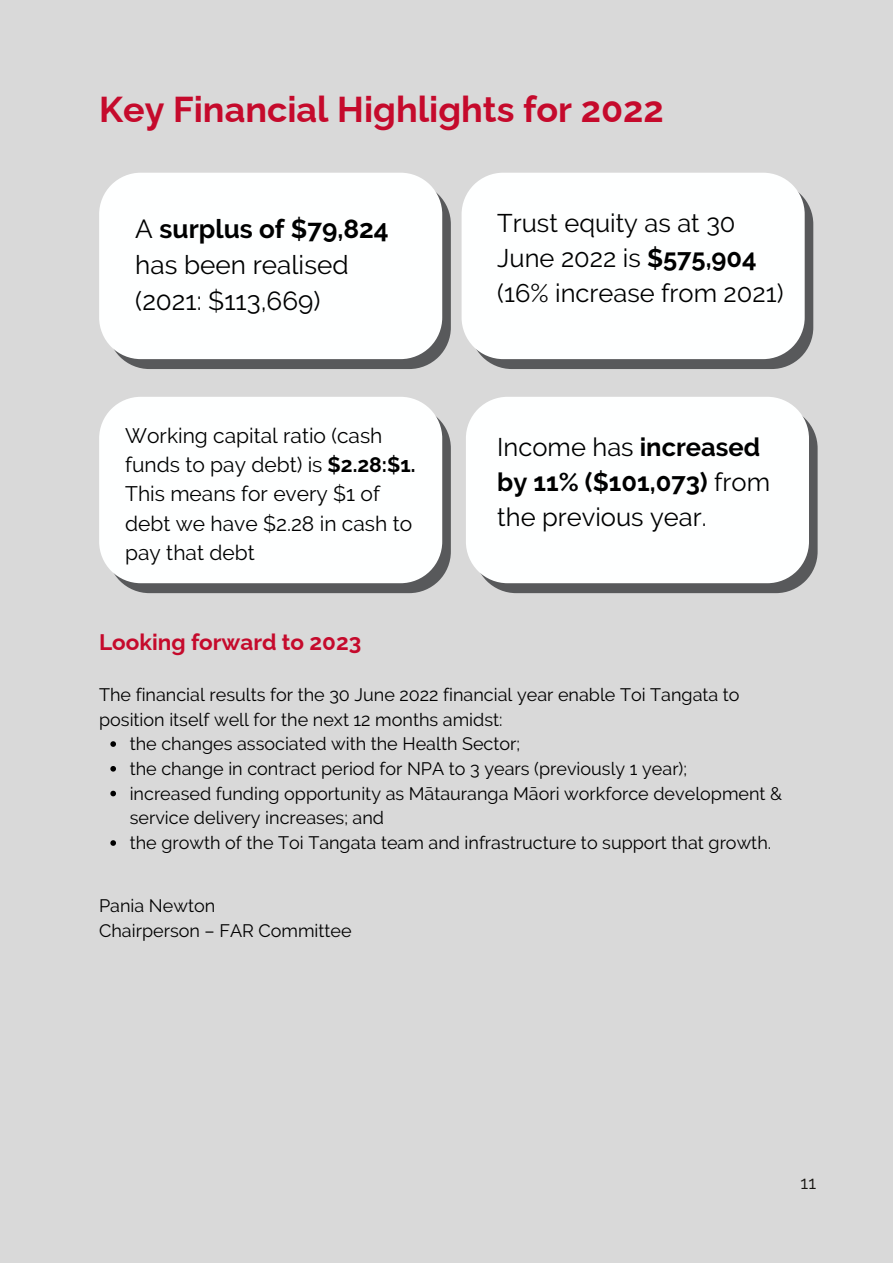
<style>
.page{position:relative;width:893px;height:1264px;background:#fff}
.page>*{position:absolute;margin:0;border:0;box-sizing:border-box;transform-origin:0 0}
.t1{font:700 36px "Raleway";color:#c50a2c}
.t2{font:26.1px/36px "Raleway";color:#000}
.t3{font:25.5px/34.8px "Raleway";color:#000}
.t4{font:700 22.5px "Raleway";color:#c50a2c}
.t5{font:21px/29.2px "Raleway";color:#000}
.t6{font:18px/24.8px "Raleway";color:#000}
.t7{font:18px "Raleway";color:#161410}
.s1{font-weight:700}
</style>
<div class="page">
<div style="left:0;top:0;width:892px;height:1262px;background:#d9d9d9"></div>
<svg style="left:110px;top:741px;width:6px;height:6px"></svg>
<svg style="left:110px;top:766px;width:6px;height:5px"></svg>
<svg style="left:110px;top:790px;width:6px;height:6px"></svg>
<svg style="left:110px;top:840px;width:6px;height:5px"></svg>
<svg style="left:122px;top:199px;width:329px;height:170px;background:#68696b"></svg>
<div style="left:99px;top:173px;width:343px;height:186px;background:#feffff"></div>
<svg style="left:485px;top:198px;width:328px;height:171px;background:#696a6c"></svg>
<div style="left:461px;top:173px;width:343px;height:186px;background:#feffff"></div>
<svg style="left:122px;top:423px;width:329px;height:170px;background:#696a6c"></svg>
<div style="left:99px;top:397px;width:343px;height:186px;background:#feffff"></div>
<svg style="left:489px;top:423px;width:328px;height:170px;background:#67686a"></svg>
<div style="left:466px;top:397px;width:343px;height:186px;background:#feffff"></div>
<h1 class="t1" style="left:99px;top:88px;width:566px">Key Financial Highlights for 2022</h1>
<h2 class="t2" style="left:135px;top:210px;width:255px">A <span class="s1">surplus of $79,824 </span>has been realised (2021: $113,669)</h2>
<h3 class="t3" style="left:497px;top:205px;width:288px">Trust equity as at 30<br>June 2022 is <span class="s1">$575,904 </span>(16% increase from 2021)</h3>
<p class="t5" style="left:125px;top:421px;width:292px">Working capital ratio (cash funds to pay debt) is <span class="s1">$2.28:$1.<br></span>This means for every $1 of debt we have $2.28 in cash to pay that debt</p>
<h3 class="t3" style="left:497px;top:430px;width:274px">Income has <span class="s1">increased by 11% ($101,073)</span> from the previous year.</h3>
<p class="t4" style="left:99px;top:629px;width:264px">Looking forward to 2023</p>
<p class="t6" style="left:99px;top:682px;width:642px">The financial results for the 30 June 2022 financial year enable Toi Tangata to position itself well for the next 12 months amidst:</p>
<p class="t6" style="left:130px;top:731px;width:654px">the changes associated with the Health Sector;<br>the change in contract period for NPA to 3 years (previously 1 year);<br>increased funding opportunity as Mātauranga Māori workforce development &amp; service delivery increases; and<br>the growth of the Toi Tangata team and infrastructure to support that growth.</p>
<p class="t6" style="left:99px;top:893px;width:254px">Pania Newton<br>Chairperson – FAR Committee</p>
<p class="t7" style="left:800px;top:1172px;width:17px">11</p>
</div>
